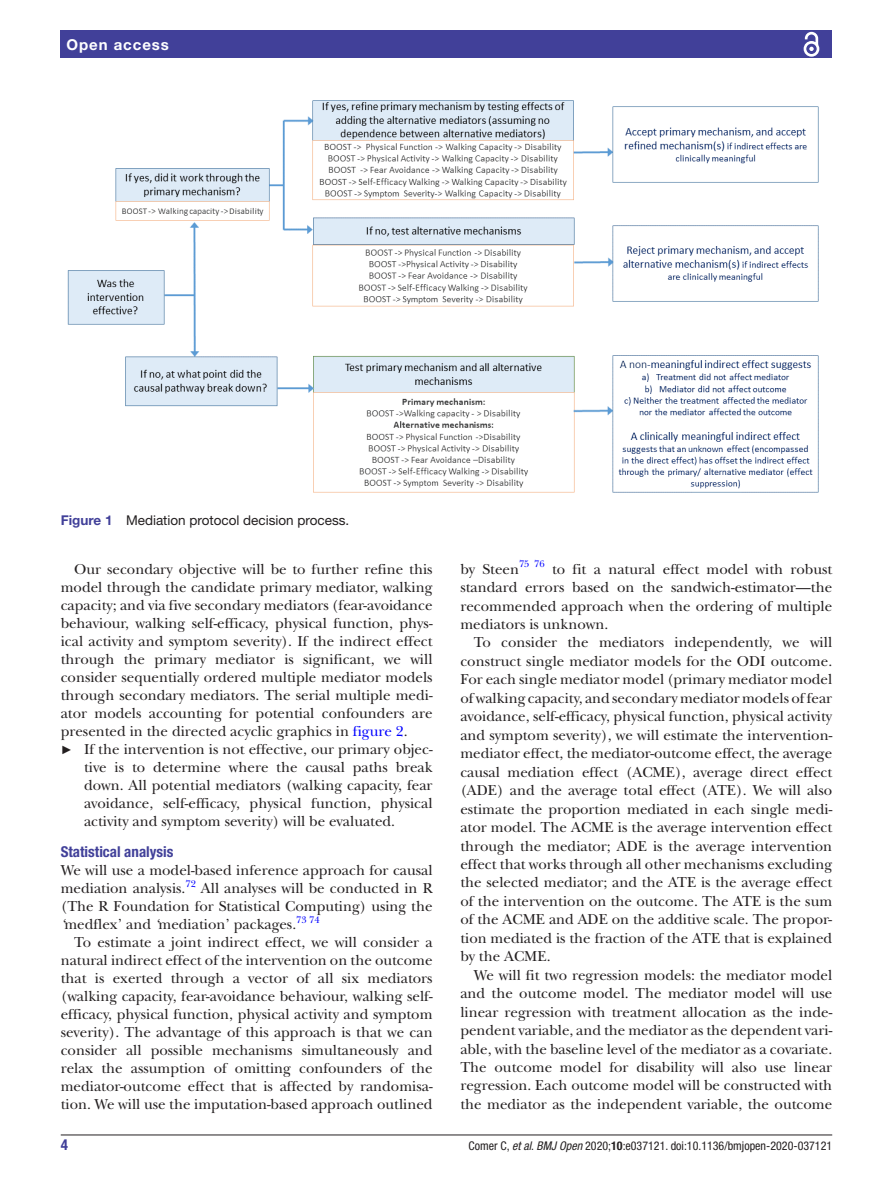
<style>
.page{position:relative;width:893px;height:1191px;background:#fff}
.page>*{position:absolute;margin:0;border:0;box-sizing:border-box;transform-origin:0 0}
.t1{font:15px/18.5px "New Baskerville";color:#231f20;text-align:justify}
.t2{font:700 condensed 15px "Helvetica Neue LT Std";color:#414099}
.t3{font:700 15px "Helvetica Neue LT Std";letter-spacing:.065em;color:#fff}
.t4{font:13.5px "Helvetica Neue LT Std";color:#231f20}
.t5{font:condensed 12px "Helvetica Neue LT Std";color:#231f20}
.t6{font:9.9px "New Baskerville";color:#00f}
.s1{font-weight:700;color:#414099}
.s2{color:#00f}
.s3{font-family:"Arial";font-size:12px}
.s4{font-style:italic}
.s5{font-weight:700}
</style>
<div class="page">
<hr style="left:61px;top:1134px;width:771px;height:1px;background:#231f20">
<div style="left:61px;top:31px;width:771px;height:27px;background:#414099"></div>
<svg style="left:803px;top:31px;width:17px;height:26px"></svg>
<img style="left:67px;top:100px;width:752px;height:393px">
<p class="t3" style="left:66px;top:35px;width:104px">Open access</p>
<p class="t4" style="left:61px;top:512px;width:290px"><span class="s1">Figure 1</span> Mediation protocol decision process.</p>
<p class="t1" style="left:74px;top:559px;width:360px">Our secondary objective will be to further refine this</p>
<p class="t1" style="left:61px;top:577px;width:373px">model through the candidate primary mediator, walking</p>
<p class="t1" style="left:61px;top:595px;width:373px">capacity; and via five secondary mediators (fear-avoidance</p>
<p class="t1" style="left:61px;top:613px;width:373px">behaviour, walking self-efficacy, physical function, phys-</p>
<p class="t1" style="left:61px;top:631px;width:373px">ical activity and symptom severity). If the indirect effect</p>
<p class="t1" style="left:61px;top:649px;width:373px">through the primary mediator is significant, we will</p>
<p class="t1" style="left:61px;top:667px;width:373px">consider sequentially ordered multiple mediator models</p>
<p class="t1" style="left:61px;top:685px;width:373px">through secondary mediators. The serial multiple medi-</p>
<p class="t1" style="left:61px;top:703px;width:373px">ator models accounting for potential confounders are</p>
<p class="t1" style="left:61px;top:721px;width:348px">presented in the directed acyclic graphics in <span class="s2">figure 2</span>.</p>
<p class="t1" style="left:61px;top:739px;width:373px"><span class="s3">►</span> If the intervention is not effective, our primary objec-</p>
<p class="t1" style="left:84px;top:757px;width:350px">tive is to determine where the causal paths break</p>
<p class="t1" style="left:84px;top:775px;width:350px">down. All potential mediators (walking capacity, fear</p>
<p class="t1" style="left:84px;top:793px;width:350px">avoidance, self-efficacy, physical function, physical</p>
<p class="t1" style="left:84px;top:811px;width:313px">activity and symptom severity) will be evaluated.</p>
<p class="t2" style="left:61px;top:843px;width:114px">Statistical analysis</p>
<p class="t1" style="left:61px;top:861px;width:373px;line-height:18px">We will use a model-based inference approach for causal mediation analysis.<sup>72</sup> All analyses will be conducted in R (The R Foundation for Statistical Computing) using the <span class="s4">‘</span>medflex’ and <span class="s4">‘</span>mediation’ packages.</p>
<p class="t6" style="left:296px;top:913px;width:25px">73 74</p>
<p class="t1" style="left:61px;top:933px;width:373px;line-height:18px;text-indent:14px">To estimate a joint indirect effect, we will consider a natural indirect effect of the intervention on the outcome that is exerted through a vector of all six mediators (walking capacity, fear-avoidance behaviour, walking self&shy;efficacy, physical function, physical activity and symptom severity). The advantage of this approach is that we can consider all possible mechanisms simultaneously and relax the assumption of omitting confounders of the mediator-outcome effect that is affected by randomisa&shy;tion. We will use the imputation-based approach outlined</p>
<p class="t6" style="left:519px;top:558px;width:27px">75 76</p>
<p class="t1" style="left:460px;top:559px;width:373px;text-indent:92px">to fit a natural effect model with robust standard errors based on the sandwich-estimator—the recommended approach when the ordering of multiple mediators is unknown.</p>
<p class="t1" style="left:460px;top:633px;width:373px;text-indent:14px">To consider the mediators independently, we will construct single mediator models for the ODI outcome.<br>For each single mediator model (primary mediator model of walking capacity, and secondary mediator models of fear avoidance, self-efficacy, physical function, physical activity and symptom severity), we will estimate the intervention&shy;mediator effect, the mediator-outcome effect, the average causal mediation effect (ACME), average direct effect (ADE) and the average total effect (ATE). We will also estimate the proportion mediated in each single medi&shy;ator model. The ACME is the average intervention effect through the mediator; ADE is the average intervention effect that works through all other mechanisms excluding the selected mediator; and the ATE is the average effect of the intervention on the outcome. The ATE is the sum of the ACME and ADE on the additive scale. The propor&shy;tion mediated is the fraction of the ATE that is explained by the ACME.</p>
<p class="t1" style="left:460px;top:965px;width:373px;text-indent:14px">We will fit two regression models: the mediator model and the outcome model. The mediator model will use linear regression with treatment allocation as the inde&shy;pendent variable, and the mediator as the dependent vari&shy;able, with the baseline level of the mediator as a covariate.<br>The outcome model for disability will also use linear regression. Each outcome model will be constructed with the mediator as the independent variable, the outcome</p>
<p class="t1" style="left:460px;top:559px;width:60px">by Steen</p>
<p class="t2" style="left:61px;top:1135px;width:9px">4</p>
<p class="t5" style="left:469px;top:1138px;width:365px">Comer C, <span class="s4">et al</span>. <span class="s4">BMJ Open</span> 2020;<span class="s5">10</span>:e037121. doi:10.1136/bmjopen-2020-037121</p>
</div>
